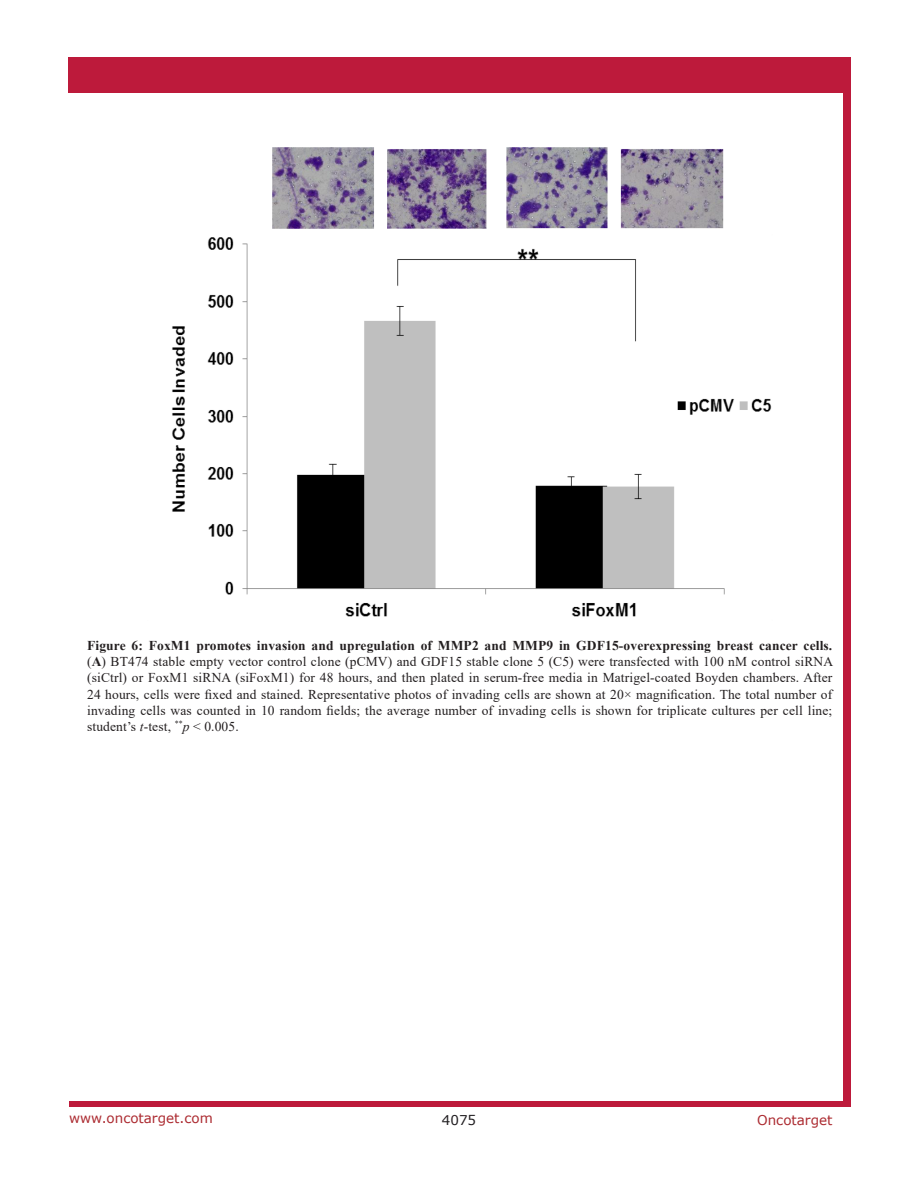
<style>
.page{position:relative;width:918px;height:1188px;background:#fff}
.page>*{position:absolute;margin:0;border:0;box-sizing:border-box;transform-origin:0 0}
.Figuretrx{font:13.5px/16.2px "Times New Roman";letter-spacing:.01em;color:#231f20;text-align:justify}
.t1{font:13.5px "Verdana";color:#ac2b31}
.t2{font:13.5px "Verdana";color:#221f22}
.s1{font-weight:700}
.s2{font-style:italic}
</style>
<div class="page">
<div style="left:68px;top:57px;width:782px;height:36px;background:#bd1a3b"></div>
<img style="left:172px;top:147px;width:600px;height:470px">
<p class="Figuretrx" style="left:87px;top:637px;width:748px"><span class="s1">Figure 6: FoxM1 promotes invasion and upregulation of MMP2 and MMP9 in GDF15-overexpressing breast cancer cells. </span>(<span class="s1">A</span>) BT474 stable empty vector control clone (pCMV) and GDF15 stable clone 5 (C5) were transfected with 100 nM control siRNA (siCtrl) or FoxM1 siRNA (siFoxM1) for 48 hours, and then plated in serum-free media in Matrigel-coated Boyden chambers. After 24 hours, cells were fixed and stained. Representative photos of invading cells are shown at 20× magnification. The total number of invading cells was counted in 10 random fields; the average number of invading cells is shown for triplicate cultures per cell line; student’s <span class="s2">t</span>-test, <sup>**</sup><span class="s2">p</span> &lt; 0.005.</p>
<p class="t1" style="left:69px;top:1109px;width:145px">www.oncotarget.com</p>
<p class="t2" style="left:442px;top:1111px;width:36px">4075</p>
<p class="t1" style="left:757px;top:1111px;width:77px">Oncotarget</p>
</div>
